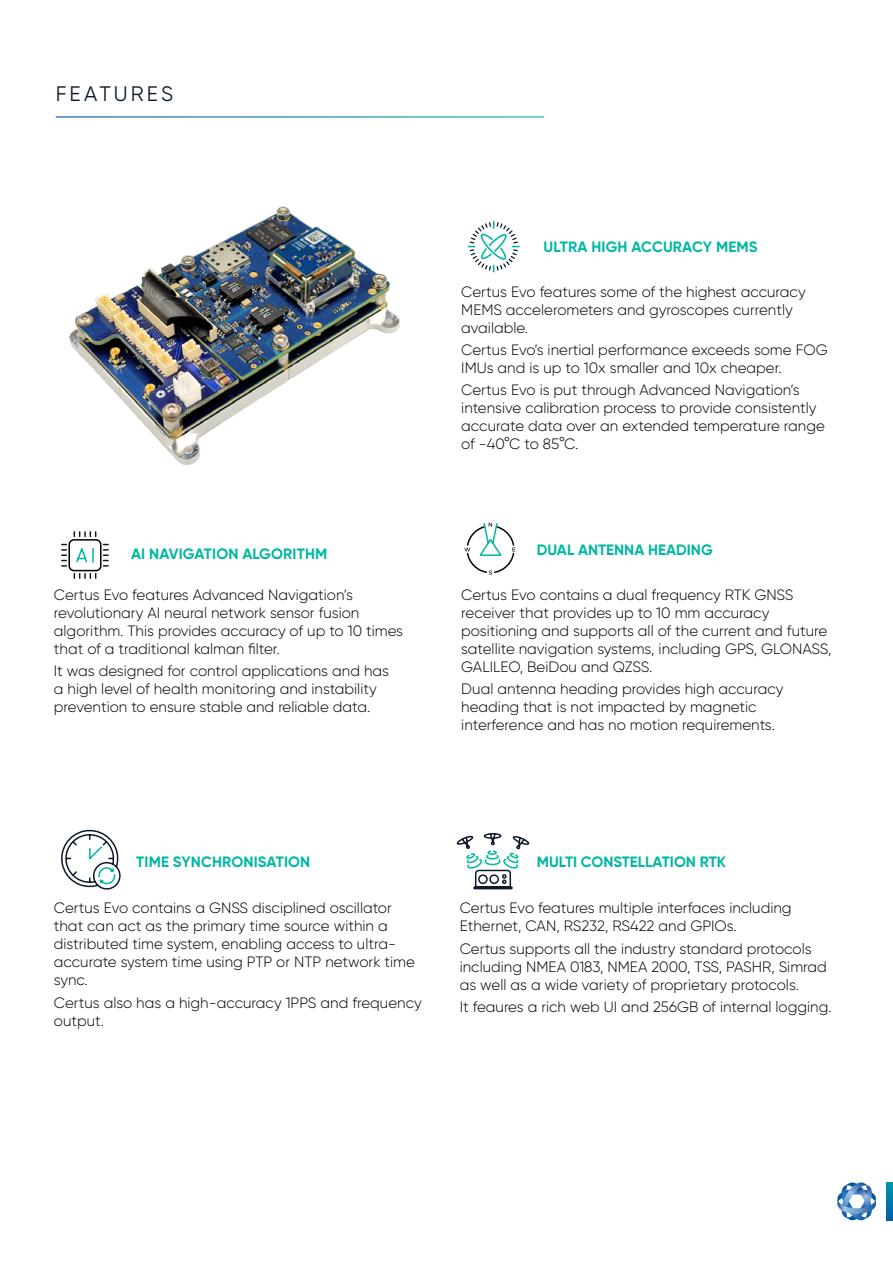
<style>
.page{position:relative;width:893px;height:1263px;background:#fff}
.page>*{position:absolute;margin:0;border:0;box-sizing:border-box;transform-origin:0 0}
.t1{font:21px "Gilroy";letter-spacing:.15em;color:#0e1a2a}
.t2{font:300 15px/18px "Gilroy";color:#000}
.t3{font:700 15px "Gilroy";color:#00b8a2}
</style>
<div class="page">
<svg style="left:837px;top:1182px;width:39px;height:39px"></svg>
<svg style="left:886px;top:1182px;width:7px;height:38px"></svg>
<div style="left:68px;top:539px;width:34px;height:32px;border:2px solid #000;border-radius:5px"></div>
<svg style="left:76px;top:547px;width:18px;height:16px"></svg>
<svg style="left:74px;top:532px;width:22px;height:4px"></svg>
<svg style="left:74px;top:574px;width:22px;height:4px"></svg>
<svg style="left:62px;top:544px;width:4px;height:23px"></svg>
<svg style="left:104px;top:544px;width:4px;height:23px"></svg>
<svg style="left:464px;top:522px;width:51px;height:53px"></svg>
<svg style="left:61px;top:829px;width:60px;height:61px"></svg>
<svg style="left:457px;top:833px;width:73px;height:57px"></svg>
<svg style="left:467px;top:221px;width:53px;height:52px"></svg>
<img style="left:69px;top:206px;width:331px;height:259px">
<h1 class="t1" style="left:56px;top:81px;width:119px">FEATURES</h1>
<p class="t3" style="left:544px;top:237px;width:215px">ULTRA HIGH ACCURACY MEMS</p>
<p class="t2" style="left:461px;top:282px;width:346px">Certus Evo features some of the highest accuracy<br>MEMS accelerometers and gyroscopes currently available.</p>
<p class="t2" style="left:461px;top:341px;width:368px">Certus Evo’s inertial performance exceeds some FOG<br>IMUs and is up to 10x smaller and 10x cheaper.</p>
<p class="t2" style="left:461px;top:381px;width:365px">Certus Evo is put through Advanced Navigation’s intensive calibration process to provide consistently accurate data over an extended temperature range of -40°C to 85°C.</p>
<p class="t3" style="left:131px;top:545px;width:198px">AI NAVIGATION ALGORITHM</p>
<p class="t3" style="left:537px;top:540px;width:177px">DUAL ANTENNA HEADING</p>
<p class="t2" style="left:54px;top:586px;width:351px">Certus Evo features Advanced Navigation’s revolutionary AI neural network sensor fusion algorithm. This provides accuracy of up to 10 times that of a traditional kalman filter.</p>
<p class="t2" style="left:54px;top:662px;width:337px">It was designed for control applications and has a high level of health monitoring and instability prevention to ensure stable and reliable data.</p>
<p class="t2" style="left:461px;top:585px;width:372px">Certus Evo contains a dual frequency RTK GNSS receiver that provides up to 10 mm accuracy positioning and supports all of the current and future satellite navigation systems, including GPS, GLONASS, GALILEO, BeiDou and QZSS.</p>
<p class="t2" style="left:461px;top:680px;width:324px">Dual antenna heading provides high accuracy heading that is not impacted by magnetic interference and has no motion requirements.</p>
<p class="t3" style="left:136px;top:852px;width:176px">TIME SYNCHRONISATION</p>
<p class="t2" style="left:54px;top:899px;width:363px">Certus Evo contains a GNSS disciplined oscillator that can act as the primary time source within a distributed time system, enabling access to ultra&shy;accurate system time using PTP or NTP network time sync.</p>
<p class="t2" style="left:54px;top:993px;width:369px">Certus also has a high-accuracy 1PPS and frequency output.</p>
<p class="t3" style="left:537px;top:852px;width:191px">MULTI CONSTELLATION RTK</p>
<p class="t2" style="left:460px;top:899px;width:333px">Certus Evo features multiple interfaces including<br>Ethernet, CAN, RS232, RS422 and GPIOs.</p>
<p class="t2" style="left:460px;top:939px;width:369px">Certus supports all the industry standard protocols including NMEA 0183, NMEA 2000, TSS, PASHR, Simrad as well as a wide variety of proprietary protocols.</p>
<p class="t2" style="left:460px;top:997px;width:373px">It feaures a rich web UI and 256GB of internal logging.</p>
</div>
